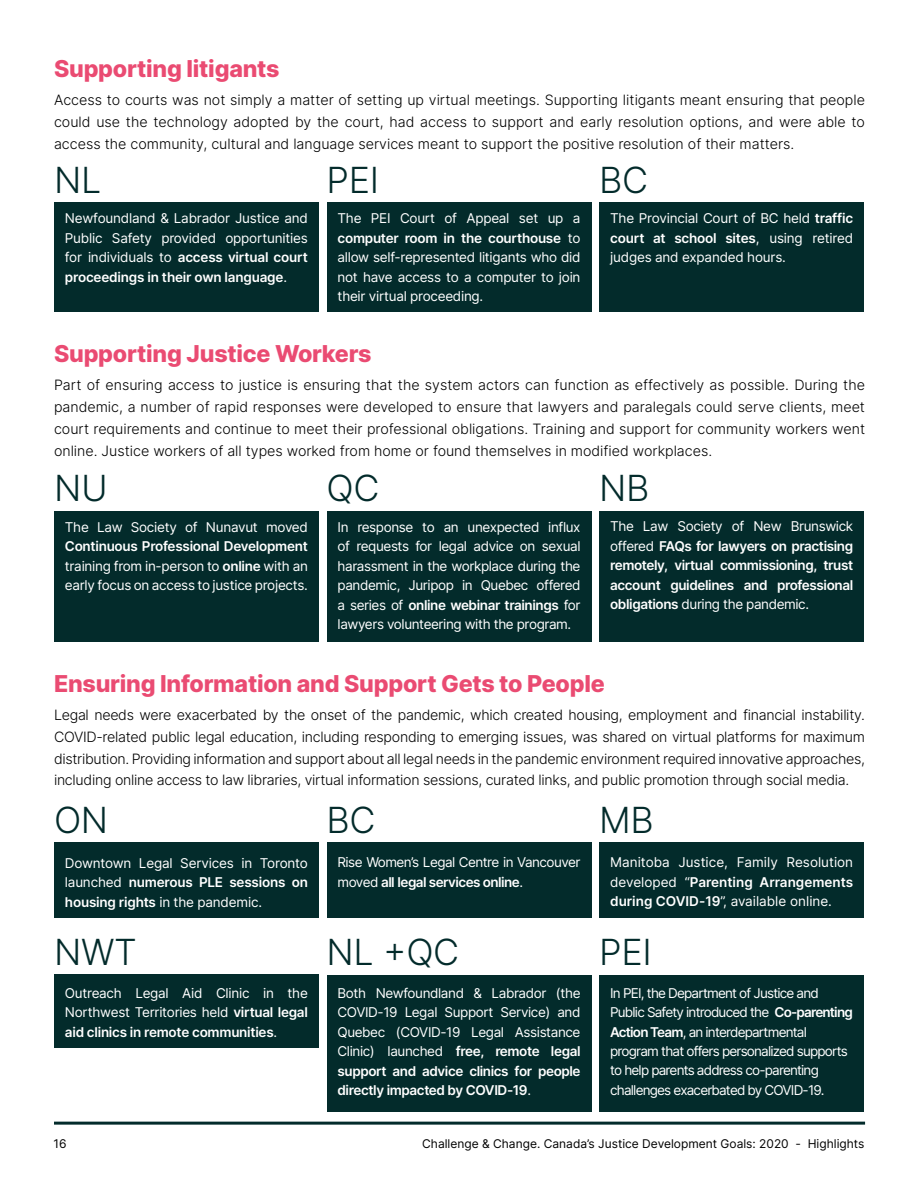
<style>
.page{position:relative;width:918px;height:1188px;background:#fff}
.page>*{position:absolute;margin:0;border:0;box-sizing:border-box;transform-origin:0 0}
.t1{font:300 36px "Inter";letter-spacing:-.01em;color:#032b2b}
.t2{font:800 23.25px "Inter";letter-spacing:-.01em;color:#ea4b72}
.t3{font:300 14.25px/21.8px "Inter";color:#000;text-align:justify}
.t4{font:13.5px/19.5px "Inter";letter-spacing:-.025em;color:#fff;text-align:justify}
.t5{font:13.5px/19.5px "Inter";letter-spacing:-.06em;color:#fff}
.t6{font:600 13.5px/19.5px "Inter";letter-spacing:-.03em;color:#fff;text-align:justify}
.t7{font:12px "Inter";color:#000}
.s1{font-weight:600}
.s2{font-weight:400}
</style>
<div class="page">
<hr style="left:54px;top:1122px;width:811px;height:3px;background:#032b2b">
<div style="left:54px;top:203px;width:265px;height:109px;background:#032b2b"></div>
<div style="left:54px;top:843px;width:265px;height:75px;background:#032b2b"></div>
<div style="left:54px;top:511px;width:265px;height:131px;background:#032b2b"></div>
<div style="left:54px;top:975px;width:265px;height:73px;background:#032b2b"></div>
<div style="left:327px;top:203px;width:264px;height:109px;background:#032b2b"></div>
<div style="left:327px;top:843px;width:264px;height:75px;background:#032b2b"></div>
<div style="left:327px;top:511px;width:264px;height:131px;background:#032b2b"></div>
<div style="left:327px;top:975px;width:264px;height:136px;background:#032b2b"></div>
<div style="left:599px;top:203px;width:265px;height:109px;background:#032b2b"></div>
<div style="left:599px;top:843px;width:265px;height:75px;background:#032b2b"></div>
<div style="left:599px;top:511px;width:265px;height:131px;background:#032b2b"></div>
<div style="left:599px;top:975px;width:265px;height:136px;background:#032b2b"></div>
<h2 class="t2" style="left:54px;top:51px;width:227px">Supporting litigants</h2>
<p class="t3" style="left:54px;top:89px;width:813px">Access to courts was not simply a matter of setting up virtual meetings. Supporting litigants meant ensuring that people could use the technology adopted by the court, had access to support and early resolution options, and were able to access the community, cultural and language services meant to support the positive resolution of their matters.</p>
<h1 class="t1" style="left:54px;top:154px;width:49px">NL</h1>
<p class="t4" style="left:65px;top:208px;width:245px">Newfoundland &amp; Labrador Justice and Public Safety provided opportunities for individuals to <span class="s1">access virtual court proceedings in their own language</span>.</p>
<h1 class="t1" style="left:327px;top:154px;width:54px">PEI</h1>
<p class="t4" style="left:338px;top:208px;width:245px">The PEI Court of Appeal set up a <span class="s1">computer room in the courthouse</span> to allow self-represented litigants who did not have access to a computer to join their virtual proceeding.</p>
<h1 class="t1" style="left:599px;top:154px;width:51px">BC</h1>
<p class="t4" style="left:610px;top:208px;width:245px">The Provincial Court of BC held <span class="s1">traffic court at school sites</span>, using retired judges and expanded hours.</p>
<h2 class="t2" style="left:54px;top:336px;width:319px">Supporting Justice Workers</h2>
<p class="t3" style="left:54px;top:374px;width:813px">Part of ensuring access to justice is ensuring that the system actors can function as effectively as possible. During the pandemic, a number of rapid responses were developed to ensure that lawyers and paralegals could serve clients, meet court requirements and continue to meet their professional obligations. Training and support for community workers went online. Justice workers of all types worked from home or found themselves in modified workplaces.</p>
<h1 class="t1" style="left:54px;top:462px;width:55px">NU</h1>
<p class="t4" style="left:65px;top:517px;width:245px">The Law Society of Nunavut moved</p>
<p class="t4" style="left:65px;top:536px;width:245px"><span class="s1">Continuous Professional Development </span>training from in-person to <span class="s1">online</span> with an early focus on access to justice projects.</p>
<h1 class="t1" style="left:327px;top:462px;width:55px">QC</h1>
<p class="t4" style="left:338px;top:517px;width:245px">In response to an unexpected influx of requests for legal advice on sexual harassment in the workplace during the pandemic, Juripop in Quebec offered a series of <span class="s1">online webinar trainings</span> for lawyers volunteering with the program.</p>
<h1 class="t1" style="left:599px;top:462px;width:52px">NB</h1>
<p class="t6" style="left:610px;top:517px;width:245px"><span class="s2">The Law Society of New Brunswick offered</span> FAQs for lawyers on practising remotely, virtual commissioning, trust account guidelines and professional obligations <span class="s2">during the pandemic.</span></p>
<h2 class="t2" style="left:54px;top:666px;width:552px">Ensuring Information and Support Gets to People</h2>
<p class="t3" style="left:54px;top:704px;width:813px">Legal needs were exacerbated by the onset of the pandemic, which created housing, employment and financial instability.<br>COVID-related public legal education, including responding to emerging issues, was shared on virtual platforms for maximum distribution. Providing information and support about all legal needs in the pandemic environment required innovative approaches, including online access to law libraries, virtual information sessions, curated links, and public promotion through social media.</p>
<h1 class="t1" style="left:54px;top:794px;width:56px">ON</h1>
<h1 class="t1" style="left:327px;top:794px;width:51px">BC</h1>
<h1 class="t1" style="left:599px;top:794px;width:56px">MB</h1>
<p class="t4" style="left:65px;top:853px;width:245px">Downtown Legal Services in Toronto launched <span class="s1">numerous PLE sessions on housing rights</span> in the pandemic.</p>
<p class="t4" style="left:338px;top:852px;width:244px">Rise Women’s Legal Centre in Vancouver moved <span class="s1">all legal services online</span>.</p>
<p class="t4" style="left:610px;top:852px;width:245px">Manitoba Justice, Family Resolution developed “<span class="s1">Parenting Arrangements during COVID-19</span>”, available online.</p>
<h1 class="t1" style="left:54px;top:926px;width:84px">NWT</h1>
<h1 class="t1" style="left:327px;top:926px;width:134px">NL +QC</h1>
<h1 class="t1" style="left:599px;top:926px;width:54px">PEI</h1>
<p class="t4" style="left:65px;top:983px;width:245px">Outreach Legal Aid Clinic in the Northwest Territories held <span class="s1">virtual legal aid clinics in remote communities</span>.</p>
<p class="t4" style="left:338px;top:983px;width:245px">Both Newfoundland &amp; Labrador (the COVID-19 Legal Support Service) and Quebec (COVID-19 Legal Assistance Clinic) launched <span class="s1">free, remote legal support and advice clinics for people directly impacted by COVID-19</span>.</p>
<p class="t5" style="left:610px;top:983px;width:244px">In PEI, the Department of Justice and Public Safety introduced the <span class="s1">Co-parenting Action Team</span>, an interdepartmental program that offers personalized supports to help parents address co-parenting challenges exacerbated by COVID-19.</p>
<p class="t7" style="left:53px;top:1134px;width:15px">16</p>
<p class="t7" style="left:422px;top:1134px;width:444px">Challenge &amp; Change. Canada’s Justice Development Goals: 2020 - Highlights</p>
</div>
